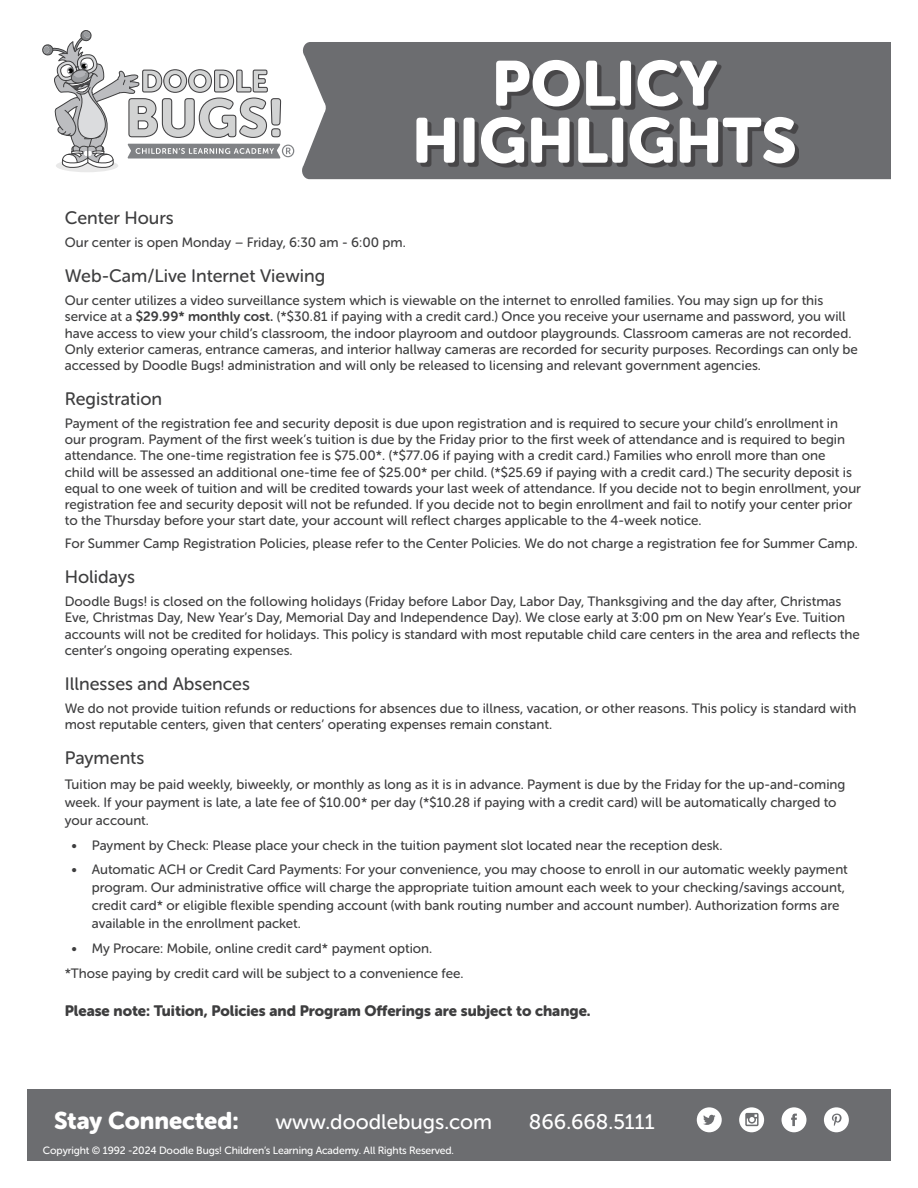
<style>
.page{position:relative;width:918px;height:1188px;background:#fff}
.page>*{position:absolute;margin:0;border:0;box-sizing:border-box;transform-origin:0 0}
.t1{font:63px "Museo Sans Rounded 900";color:#fff}
.t2{font:24px "Museo Sans Rounded 900";color:#fff}
.t3{font:21px "Museo Sans Rounded 500";color:#fff}
.t4{font:18px "Museo Sans Rounded 500";color:#3e3e3f}
.t5{font:15px "Museo Sans Rounded 900";color:#3e3e3f}
.t6{font:13.5px/16.2px "Museo Sans Rounded 500";color:#3e3e3f}
.t7{font:10.5px "Museo Sans Rounded 500";letter-spacing:-.01em;color:#fff}
.s1{font-family:"Museo Sans Rounded 700"}
</style>
<div class="page">
<div style="left:27px;top:1090px;width:864px;height:71px;background:#6c6d70"></div>
<div style="left:56px;top:159px;width:62px;height:13px;background:#e9e9e9;border-radius:50%"></div>
<svg style="left:42px;top:30px;width:252px;height:138px"></svg>
<div style="left:302px;top:42px;width:589px;height:137px;background:#6c6d70"></div>
<div style="left:420px;top:64px;width:379px;height:103px;background:#231f20;opacity:.5"></div>
<svg style="left:782px;top:1107px;width:25px;height:25px"></svg>
<svg style="left:697px;top:1107px;width:25px;height:25px"></svg>
<svg style="left:824px;top:1107px;width:25px;height:25px"></svg>
<svg style="left:739px;top:1107px;width:25px;height:25px"></svg>
<p class="t1" style="left:492px;top:48px;width:227px">POLICY</p>
<p class="t1" style="left:412px;top:105px;width:386px">HIGHLIGHTS</p>
<p class="t4" style="left:65px;top:208px;width:110px">Center Hours</p>
<p class="t6" style="left:65px;top:234px;width:342px">Our center is open Monday – Friday, 6:30 am - 6:00 pm.</p>
<p class="t4" style="left:65px;top:266px;width:262px">Web-Cam/Live Internet Viewing</p>
<p class="t6" style="left:65px;top:292px;width:795px">Our center utilizes a video surveillance system which is viewable on the internet to enrolled families. You may sign up for this service at a <span class="s1">$29.99* monthly cost.</span> (*$30.81 if paying with a credit card.) Once you receive your username and password, you will have access to view your child’s classroom, the indoor playroom and outdoor playgrounds. Classroom cameras are not recorded.<br>Only exterior cameras, entrance cameras, and interior hallway cameras are recorded for security purposes. Recordings can only be accessed by Doodle Bugs! administration and will only be released to licensing and relevant government agencies.</p>
<p class="t4" style="left:65px;top:389px;width:99px">Registration</p>
<p class="t6" style="left:65px;top:415px;width:798px">Payment of the registration fee and security deposit is due upon registration and is required to secure your child’s enrollment in our program. Payment of the first week’s tuition is due by the Friday prior to the first week of attendance and is required to begin attendance. The one-time registration fee is $75.00*. (*$77.06 if paying with a credit card.) Families who enroll more than one<br>child will be assessed an additional one-time fee of $25.00* per child. (*$25.69 if paying with a credit card.) The security deposit is equal to one week of tuition and will be credited towards your last week of attendance. If you decide not to begin enrollment, your registration fee and security deposit will not be refunded. If you decide not to begin enrollment and fail to notify your center prior to the Thursday before your start date, your account will reflect charges applicable to the 4-week notice.</p>
<p class="t6" style="left:65px;top:535px;width:794px">For Summer Camp Registration Policies, please refer to the Center Policies. We do not charge a registration fee for Summer Camp.</p>
<p class="t4" style="left:65px;top:567px;width:72px">Holidays</p>
<p class="t6" style="left:65px;top:593px;width:797px">Doodle Bugs! is closed on the following holidays (Friday before Labor Day, Labor Day, Thanksgiving and the day after, Christmas Eve, Christmas Day, New Year’s Day, Memorial Day and Independence Day). We close early at 3:00 pm on New Year’s Eve. Tuition accounts will not be credited for holidays. This policy is standard with most reputable child care centers in the area and reflects the center’s ongoing operating expenses.</p>
<p class="t4" style="left:65px;top:674px;width:187px">Illnesses and Absences</p>
<p class="t6" style="left:65px;top:700px;width:793px">We do not provide tuition refunds or reductions for absences due to illness, vacation, or other reasons. This policy is standard with most reputable centers, given that centers’ operating expenses remain constant.</p>
<p class="t4" style="left:65px;top:748px;width:81px">Payments</p>
<p class="t6" style="left:65px;top:775px;width:782px;line-height:18px">Tuition may be paid weekly, biweekly, or monthly as long as it is in advance. Payment is due by the Friday for the up-and-coming week. If your payment is late, a late fee of $10.00* per day (*$10.28 if paying with a credit card) will be automatically charged to your account.</p>
<p class="t6" style="left:72px;top:837px;width:653px">• Payment by Check: Please place your check in the tuition payment slot located near the reception desk.</p>
<p class="t6" style="left:92px;top:861px;width:758px;line-height:18px;text-indent:-20px">• Automatic ACH or Credit Card Payments: For your convenience, you may choose to enroll in our automatic weekly payment program. Our administrative office will charge the appropriate tuition amount each week to your checking/savings account, credit card* or eligible flexible spending account (with bank routing number and account number). Authorization forms are available in the enrollment packet.</p>
<p class="t6" style="left:72px;top:940px;width:362px">• My Procare: Mobile, online credit card* payment option.</p>
<p class="t6" style="left:65px;top:965px;width:400px">*Those paying by credit card will be subject to a convenience fee.</p>
<p class="t5" style="left:65px;top:1002px;width:527px">Please note: Tuition, Policies and Program Offerings are subject to change.</p>
<p class="t2" style="left:54px;top:1107px;width:186px">Stay Connected:</p>
<p class="t3" style="left:275px;top:1110px;width:218px">www.doodlebugs.com</p>
<p class="t3" style="left:529px;top:1110px;width:127px">866.668.5111</p>
<p class="t7" style="left:43px;top:1144px;width:413px">Copyright © 1992 -2024 Doodle Bugs! Children’s Learning Academy. All Rights Reserved.</p>
</div>
